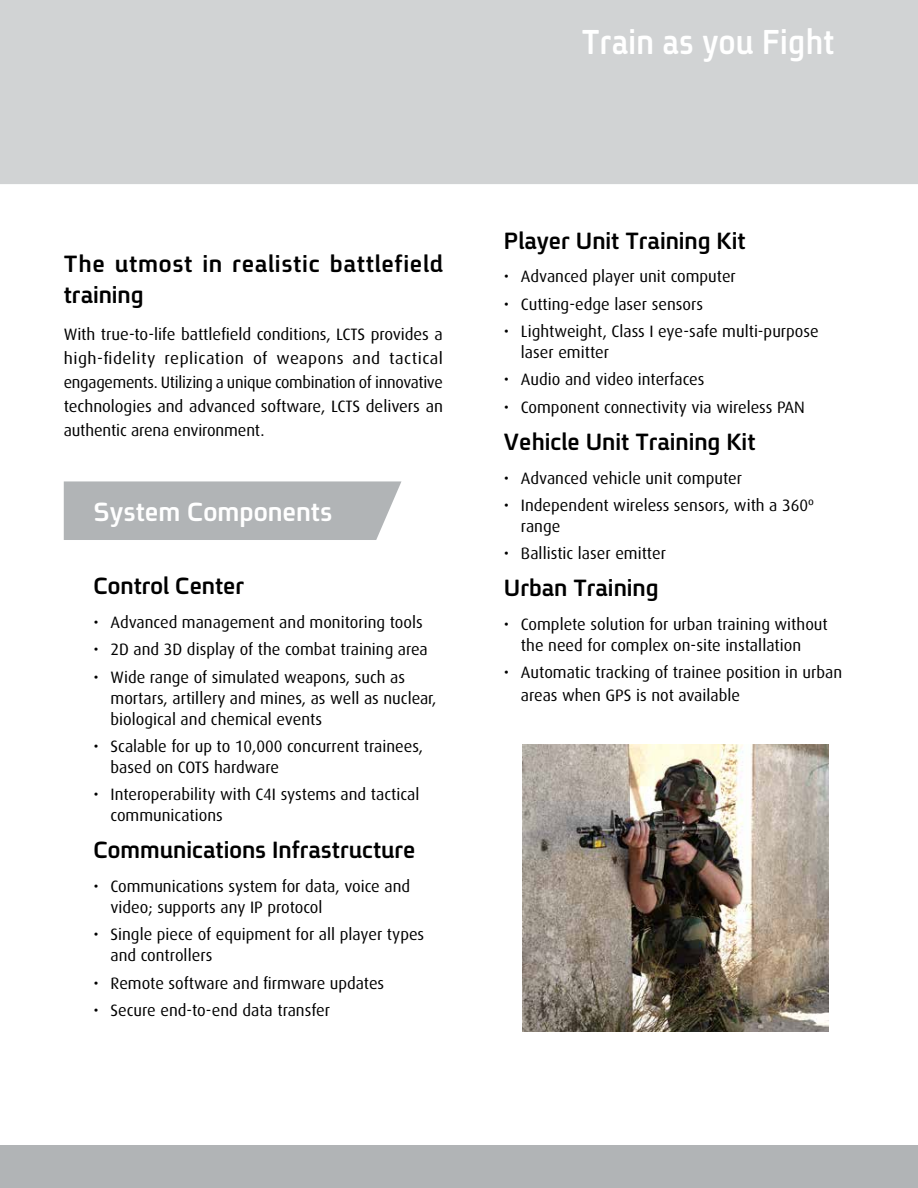
<style>
.page{position:relative;width:918px;height:1188px;background:#fff}
.page>*{position:absolute;margin:0;border:0;box-sizing:border-box;transform-origin:0 0}
.t1{font:700 37.5px "Fb Spoiler Eng";letter-spacing:.01em;color:#fff;scale:.9 1}
.t2{font:700 28.5px "Fb Spoiler Eng";color:#fff}
.t3{font:700 25.5px "Fb Spoiler Eng";color:#000}
.t4{font:700 25.5px "Fb Spoiler Eng";letter-spacing:.025em;color:#000}
.t5{font:16.5px/21px "Dax";color:#000}
.t6{font:16.5px/24px "Dax";color:#000;scale:1.04 1}
</style>
<div class="page">
<div style="left:0;top:0;width:918px;height:184px;background:#d1d3d4"></div>
<div style="left:0;top:1146px;width:918px;height:42px;background:#b1b4b6"></div>
<div style="left:64px;top:481px;width:337px;height:59px;background:#b1b4b6"></div>
<img style="left:523px;top:745px;width:306px;height:287px">
<h2 class="t1" style="left:582px;top:23px;width:282px">Train as you Fight</h2>
<h3 class="t4" style="left:64px;top:251px;width:381px">The utmost in realistic battlefield</h3>
<h3 class="t3" style="left:64px;top:282px;width:81px">training</h3>
<h3 class="t3" style="left:504px;top:228px;width:243px">Player Unit Training Kit</h3>
<p class="t5" style="left:504px;top:266px;width:7px">•</p>
<p class="t5" style="left:521px;top:266px;width:216px">Advanced player unit computer</p>
<p class="t5" style="left:504px;top:294px;width:7px">•</p>
<p class="t5" style="left:521px;top:294px;width:184px">Cutting-edge laser sensors</p>
<p class="t5" style="left:64px;top:324px;width:381px">With true-to-life battlefield conditions, LCTS provides a</p>
<p class="t5" style="left:504px;top:321px;width:7px">•</p>
<p class="t5" style="left:521px;top:321px;width:299px">Lightweight, Class I eye-safe multi-purpose laser emitter</p>
<p class="t6" style="left:64px;top:346px;width:366px">high-fidelity replication of weapons and tactical engagements. Utilizing a unique combination of innovative</p>
<p class="t5" style="left:504px;top:369px;width:7px">•</p>
<p class="t5" style="left:521px;top:369px;width:185px">Audio and video interfaces</p>
<p class="t5" style="left:64px;top:396px;width:381px">technologies and advanced software, LCTS delivers an</p>
<p class="t5" style="left:504px;top:397px;width:7px">•</p>
<p class="t5" style="left:521px;top:397px;width:285px">Component connectivity via wireless PAN</p>
<p class="t5" style="left:64px;top:420px;width:202px">authentic arena environment.</p>
<h3 class="t3" style="left:504px;top:429px;width:253px">Vehicle Unit Training Kit</h3>
<p class="t5" style="left:504px;top:467px;width:7px">•</p>
<p class="t5" style="left:521px;top:467px;width:223px">Advanced vehicle unit computer</p>
<p class="t5" style="left:504px;top:495px;width:7px">•</p>
<p class="t5" style="left:521px;top:495px;width:295px">Independent wireless sensors, with a 360º</p>
<h2 class="t2" style="left:94px;top:497px;width:240px">System Components</h2>
<p class="t5" style="left:521px;top:516px;width:41px">range</p>
<p class="t5" style="left:504px;top:543px;width:7px">•</p>
<p class="t5" style="left:521px;top:543px;width:147px">Ballistic laser emitter</p>
<h3 class="t3" style="left:94px;top:573px;width:152px">Control Center</h3>
<h3 class="t3" style="left:504px;top:575px;width:156px">Urban Training</h3>
<p class="t5" style="left:94px;top:612px;width:7px">•</p>
<p class="t5" style="left:111px;top:612px;width:314px">Advanced management and monitoring tools</p>
<p class="t5" style="left:504px;top:614px;width:7px">•</p>
<p class="t5" style="left:521px;top:614px;width:308px">Complete solution for urban training without</p>
<p class="t5" style="left:94px;top:639px;width:7px">•</p>
<p class="t5" style="left:111px;top:639px;width:319px">2D and 3D display of the combat training area</p>
<p class="t5" style="left:521px;top:635px;width:282px">the need for complex on-site installation</p>
<p class="t5" style="left:94px;top:667px;width:7px">•</p>
<p class="t5" style="left:111px;top:667px;width:296px">Wide range of simulated weapons, such as</p>
<p class="t5" style="left:504px;top:662px;width:7px">•</p>
<p class="t5" style="left:521px;top:662px;width:323px">Automatic tracking of trainee position in urban</p>
<p class="t5" style="left:111px;top:688px;width:328px">mortars, artillery and mines, as well as nuclear,</p>
<p class="t5" style="left:521px;top:685px;width:221px">areas when GPS is not available</p>
<p class="t5" style="left:111px;top:709px;width:213px">biological and chemical events</p>
<p class="t5" style="left:94px;top:736px;width:7px">•</p>
<p class="t5" style="left:111px;top:736px;width:314px">Scalable for up to 10,000 concurrent trainees, based on COTS hardware</p>
<p class="t5" style="left:94px;top:784px;width:7px">•</p>
<p class="t5" style="left:111px;top:784px;width:310px">Interoperability with C4I systems and tactical communications</p>
<h3 class="t3" style="left:94px;top:837px;width:324px">Communications Infrastructure</h3>
<p class="t5" style="left:94px;top:876px;width:7px">•</p>
<p class="t5" style="left:111px;top:876px;width:301px">Communications system for data, voice and video; supports any IP protocol</p>
<p class="t5" style="left:94px;top:924px;width:7px">•</p>
<p class="t5" style="left:111px;top:924px;width:315px">Single piece of equipment for all player types and controllers</p>
<p class="t5" style="left:94px;top:973px;width:7px">•</p>
<p class="t5" style="left:111px;top:973px;width:275px">Remote software and firmware updates</p>
<p class="t5" style="left:94px;top:1000px;width:7px">•</p>
<p class="t5" style="left:111px;top:1000px;width:221px">Secure end-to-end data transfer</p>
</div>
